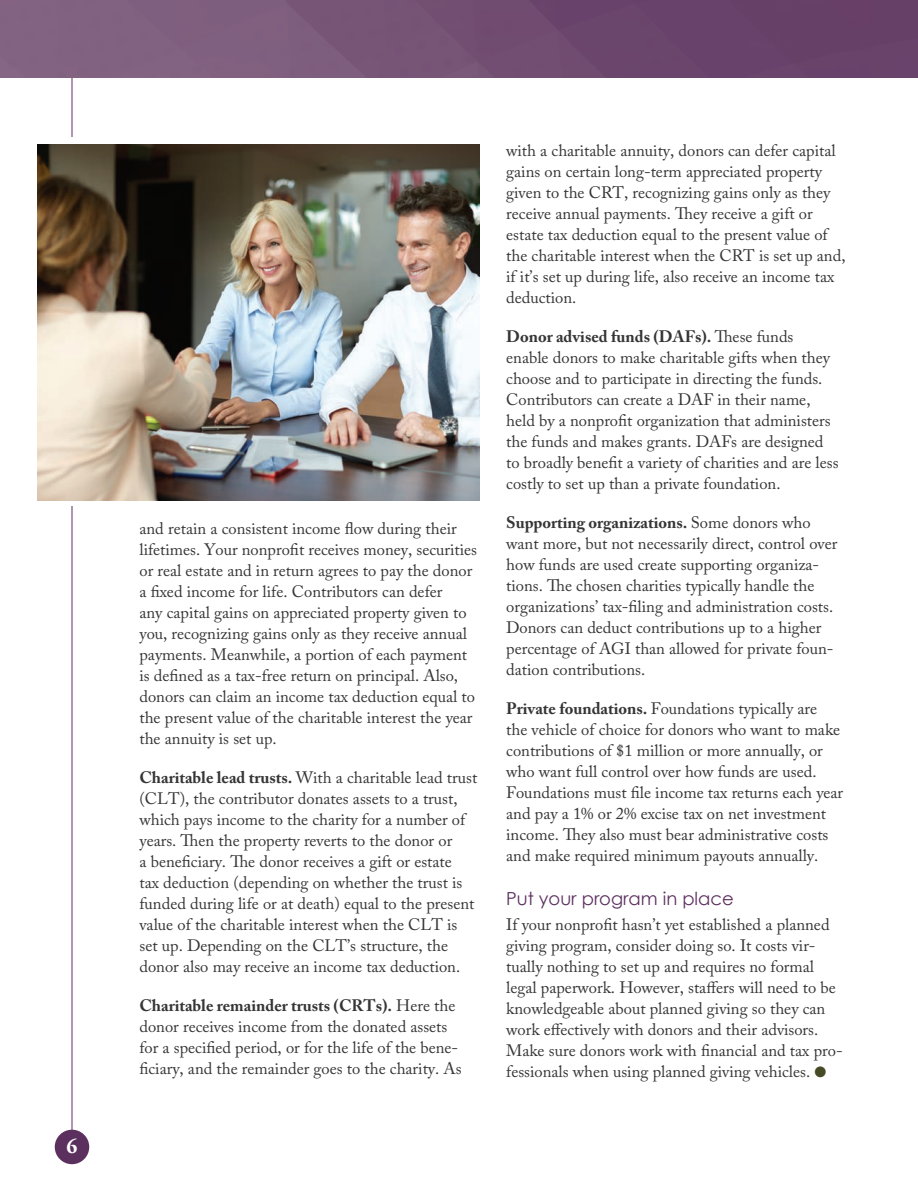
<style>
.page{position:relative;width:918px;height:1188px;background:#fff}
.page>*{position:absolute;margin:0;border:0;box-sizing:border-box;transform-origin:0 0}
.t1{font:700 21px "Adobe Garamond Pro";color:#fff}
.t2{font:18px "Century Gothic";color:#5c305e}
.t3{font:16.5px/21px "Adobe Caslon Pro";color:#363536}
.s1{font-weight:700}
.s2{color:#474b25}
</style>
<div class="page">
<hr style="left:72px;top:78px;width:1px;height:1054px;background:#5c305e">
<div style="left:55px;top:1130px;width:34px;height:34px;background:#5c305e;border-radius:50%"></div>
<img style="left:0;top:0;width:918px;height:78px">
<svg style="left:59px;top:137px;width:21px;height:369px"></svg>
<img style="left:38px;top:145px;width:441px;height:355px">
<p class="t1" style="left:67px;top:1134px;width:12px">6</p>
<p class="t3" style="left:140px;top:517px;width:339px">and retain a consistent income flow during their lifetimes. Your nonprofit receives money, securities or real estate and in return agrees to pay the donor a fixed income for life. Contributors can defer<br>any capital gains on appreciated property given to you, recognizing gains only as they receive annual payments. Meanwhile, a portion of each payment is defined as a tax-free return on principal. Also, donors can claim an income tax deduction equal to the present value of the charitable interest the year the annuity is set up.</p>
<p class="t3" style="left:140px;top:766px;width:339px"><span class="s1">Charitable lead trusts.</span> With a charitable lead trust (CLT), the contributor donates assets to a trust, which pays income to the charity for a number of years. Then the property reverts to the donor or<br>a beneficiary. The donor receives a gift or estate<br>tax deduction (depending on whether the trust is funded during life or at death) equal to the present value of the charitable interest when the CLT is set up. Depending on the CLT’s structure, the donor also may receive an income tax deduction.</p>
<p class="t3" style="left:140px;top:994px;width:324px"><span class="s1">Charitable remainder trusts (CRTs).</span> Here the donor receives income from the donated assets for a specified period, or for the life of the bene&shy;ficiary, and the remainder goes to the charity. As</p>
<p class="t3" style="left:506px;top:140px;width:341px">with a charitable annuity, donors can defer capital gains on certain long-term appreciated property given to the CRT, recognizing gains only as they receive annual payments. They receive a gift or estate tax deduction equal to the present value of the charitable interest when the CRT is set up and, if it’s set up during life, also receive an income tax deduction.</p>
<p class="t3" style="left:506px;top:326px;width:334px"><span class="s1">Donor advised funds (DAFs).</span> These funds enable donors to make charitable gifts when they choose and to participate in directing the funds.<br>Contributors can create a DAF in their name, held by a nonprofit organization that administers the funds and makes grants. DAFs are designed to broadly benefit a variety of charities and are less costly to set up than a private foundation.</p>
<p class="t3" style="left:506px;top:512px;width:333px"><span class="s1">Supporting organizations.</span> Some donors who want more, but not necessarily direct, control over how funds are used create supporting organiza&shy;tions. The chosen charities typically handle the organizations’ tax-filing and administration costs.<br>Donors can deduct contributions up to a higher percentage of AGI than allowed for private foun&shy;dation contributions.</p>
<p class="t3" style="left:506px;top:698px;width:339px"><span class="s1">Private foundations.</span> Foundations typically are<br>the vehicle of choice for donors who want to make contributions of $1 million or more annually, or who want full control over how funds are used.<br>Foundations must file income tax returns each year and pay a 1% or 2% excise tax on net investment income. They also must bear administrative costs and make required minimum payouts annually.</p>
<p class="t2" style="left:506px;top:887px;width:229px">Put your program in place</p>
<p class="t3" style="left:506px;top:914px;width:338px">If your nonprofit hasn’t yet established a planned giving program, consider doing so. It costs vir&shy;tually nothing to set up and requires no formal legal paperwork. However, staffers will need to be knowledgeable about planned giving so they can work effectively with donors and their advisors.<br>Make sure donors work with financial and tax pro&shy;fessionals when using planned giving vehicles. <span class="s2">●</span></p>
</div>
